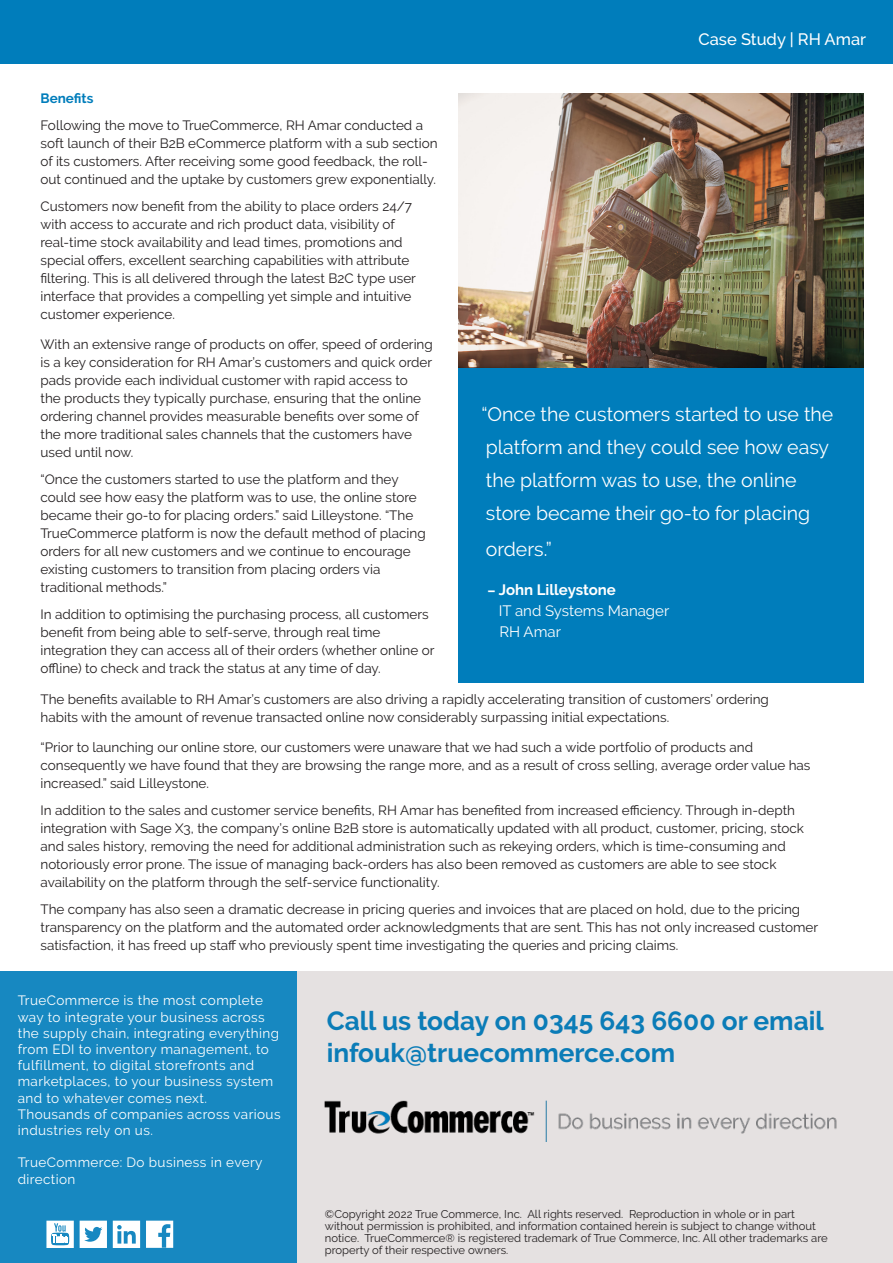
<style>
.page{position:relative;width:893px;height:1263px;background:#fff}
.page>*{position:absolute;margin:0;border:0;box-sizing:border-box;transform-origin:0 0}
.t1{font:700 26.25px/31.5px "Raleway";color:#0b7cb7}
.t2{font:19.5px/33px "Raleway";color:#fff}
.t3{font:500 16.5px "Raleway";color:#fff}
.Quote_Signature{font:15px/21px "Raleway";color:#fff}
.t4{font:13.5px/18px "Raleway";color:#231f20}
.t5{font:13.5px/16.2px "Raleway";letter-spacing:.03em;color:#fff}
.t6{font:700 13.5px "Raleway";color:#007dbb}
.t7{font:11.25px/12px "Raleway";color:#231f20}
.s1{font-weight:700;font-size:13.5px}
.s2{font-weight:700}
</style>
<div class="page">
<div style="left:459px;top:368px;width:405px;height:314px;background:#007dbb"></div>
<div style="left:0;top:0;width:893px;height:63px;background:#007dbb"></div>
<div style="left:297px;top:971px;width:596px;height:292px;background:#e5e1e1"></div>
<div style="left:0;top:971px;width:297px;height:292px;background:#1788c1"></div>
<img style="left:325px;top:1101px;width:512px;height:41px">
<svg style="left:47px;top:1220px;width:27px;height:28px"></svg>
<svg style="left:146px;top:1220px;width:27px;height:28px"></svg>
<svg style="left:113px;top:1220px;width:27px;height:28px"></svg>
<svg style="left:80px;top:1220px;width:27px;height:28px"></svg>
<img style="left:459px;top:93px;width:405px;height:275px">
<p class="t6" style="left:40px;top:90px;width:55px">Benefits</p>
<p class="t4" style="left:40px;top:116px;width:399px">Following the move to TrueCommerce, RH Amar conducted a soft launch of their B2B eCommerce platform with a sub section of its customers. After receiving some good feedback, the roll&shy;out continued and the uptake by customers grew exponentially.</p>
<p class="t4" style="left:40px;top:197px;width:377px">Customers now benefit from the ability to place orders 24/7 with access to accurate and rich product data, visibility of real-time stock availability and lead times, promotions and special offers, excellent searching capabilities with attribute filtering. This is all delivered through the latest B2C type user interface that provides a compelling yet simple and intuitive customer experience.</p>
<p class="t4" style="left:40px;top:335px;width:394px">With an extensive range of products on offer, speed of ordering is a key consideration for RH Amar’s customers and quick order pads provide each individual customer with rapid access to<br>the products they typically purchase, ensuring that the online ordering channel provides measurable benefits over some of the more traditional sales channels that the customers have used until now.</p>
<p class="t4" style="left:40px;top:470px;width:387px">“Once the customers started to use the platform and they could see how easy the platform was to use, the online store became their go-to for placing orders.” said Lilleystone. “The TrueCommerce platform is now the default method of placing orders for all new customers and we continue to encourage existing customers to transition from placing orders via traditional methods.”</p>
<p class="t4" style="left:40px;top:605px;width:396px">In addition to optimising the purchasing process, all customers benefit from being able to self-serve, through real time integration they can access all of their orders (whether online or offline) to check and track the status at any time of day.</p>
<p class="t3" style="left:698px;top:30px;width:169px">Case Study | RH Amar</p>
<p class="t2" style="left:481px;top:398px;width:353px">“Once the customers started to use the platform and they could see how easy the platform was to use, the online store became their go-to for placing</p>
<p class="t2" style="left:486px;top:533px;width:68px">orders.”</p>
<p class="Quote_Signature" style="left:499px;top:579px;width:172px;text-indent:-11px"><span class="s1">–</span> <span class="s2">John Lilleystone<br></span>IT and Systems Manager</p>
<p class="Quote_Signature" style="left:499px;top:621px;width:63px">RH Amar</p>
<p class="t4" style="left:40px;top:690px;width:730px">The benefits available to RH Amar’s customers are also driving a rapidly accelerating transition of customers’ ordering habits with the amount of revenue transacted online now considerably surpassing initial expectations.</p>
<p class="t4" style="left:40px;top:738px;width:771px">“Prior to launching our online store, our customers were unaware that we had such a wide portfolio of products and consequently we have found that they are browsing the range more, and as a result of cross selling, average order value has increased.” said Lilleystone.</p>
<p class="t4" style="left:40px;top:801px;width:765px">In addition to the sales and customer service benefits, RH Amar has benefited from increased efficiency. Through in-depth integration with Sage X3, the company’s online B2B store is automatically updated with all product, customer, pricing, stock and sales history, removing the need for additional administration such as rekeying orders, which is time-consuming and notoriously error prone. The issue of managing back-orders has also been removed as customers are able to see stock availability on the platform through the self-service functionality.</p>
<p class="t4" style="left:40px;top:900px;width:779px">The company has also seen a dramatic decrease in pricing queries and invoices that are placed on hold, due to the pricing transparency on the platform and the automated order acknowledgments that are sent. This has not only increased customer satisfaction, it has freed up staff who previously spent time investigating the queries and pricing claims.</p>
<p class="t5" style="left:18px;top:992px;width:263px">TrueCommerce is the most complete way to integrate your business across the supply chain, integrating everything from EDI to inventory management, to fulfillment, to digital storefronts and marketplaces, to your business system and to whatever comes next.</p>
<p class="t5" style="left:18px;top:1106px;width:264px">Thousands of companies across various industries rely on us.</p>
<p class="t5" style="left:18px;top:1154px;width:246px">TrueCommerce: Do business in every direction</p>
<p class="t1" style="left:327px;top:1005px;width:498px">Call us today on 0345 643 6600 or email infouk@truecommerce.com</p>
<p class="t7" style="left:325px;top:1208px;width:504px">©Copyright 2022 True Commerce, Inc. All rights reserved. Reproduction in whole or in part without permission is prohibited, and information contained herein is subject to change without notice. TrueCommerce® is registered trademark of True Commerce, Inc. All other trademarks are property of their respective owners.</p>
</div>
